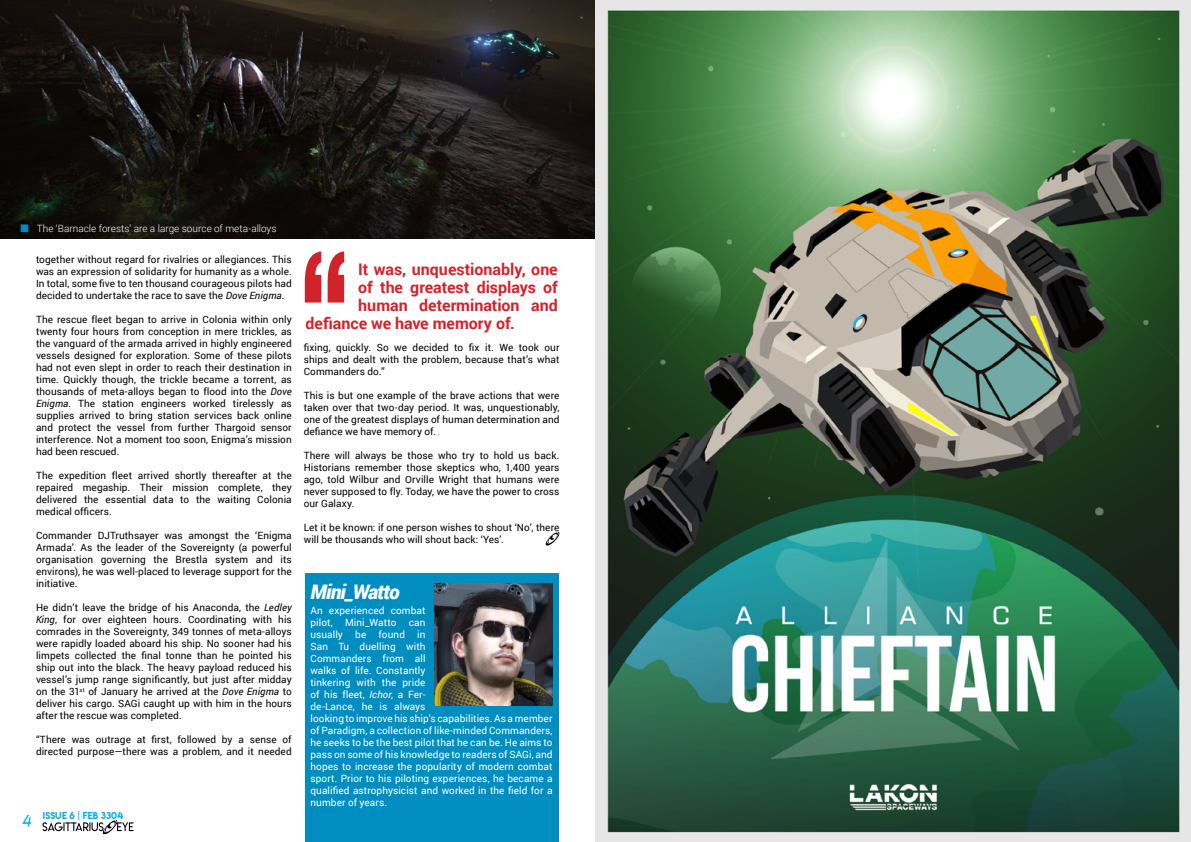
<style>
.page{position:relative;width:1191px;height:842px;background:#fff}
.page>*{position:absolute;margin:0;border:0;box-sizing:border-box;transform-origin:0 0}
.t1{font:italic 900 20px "Roboto";letter-spacing:-.045em;color:#fff}
.t2{font:700 16px "Roboto";color:#d2232a}
.t3{font:16px "Lemon Milklightitalic";color:#00aeef}
.t4{font:10px/12px "Roboto";letter-spacing:.005em;color:#000;text-align:justify}
.t5{font:10px/12px "Roboto";letter-spacing:.01em;color:#fff}
.t6{font:300 10px "Roboto";color:#fff}
.t7{font:9px "Lemon Milk";letter-spacing:.01em;color:#00aeef}
.s1{font-style:italic}
</style>
<div class="page">
<img style="left:0;top:0;width:595px;height:238px">
<svg style="left:545px;top:531px;width:15px;height:15px"></svg>
<img style="left:595px;top:0;width:596px;height:842px">
<div style="left:305px;top:573px;width:253px;height:269px;background:#008dc0"></div>
<img style="left:434px;top:584px;width:118px;height:121px">
<svg style="left:305px;top:251px;width:39px;height:52px"></svg>
<svg style="left:94px;top:819px;width:32px;height:16px"></svg>
<svg style="left:42px;top:822px;width:91px;height:9px"></svg>
<svg style="left:21px;top:225px;width:7px;height:7px"></svg>
<p class="t6" style="left:37px;top:222px;width:241px">The ‘Barnacle forests’ are a large source of meta-alloys</p>
<p class="t4" style="left:36px;top:253px;width:257px">together without regard for rivalries or allegiances. This was an expression of solidarity for humanity as a whole.<br>In total, some five to ten thousand courageous pilots had decided to undertake the race to save the <span class="s1">Dove Enigma</span>.</p>
<p class="t4" style="left:36px;top:313px;width:257px">The rescue fleet began to arrive in Colonia within only twenty four hours from conception in mere trickles, as the vanguard of the armada arrived in highly engineered vessels designed for exploration. Some of these pilots had not even slept in order to reach their destination in time. Quickly though, the trickle became a torrent, as thousands of meta-alloys began to flood into the <span class="s1">Dove Enigma</span>. The station engineers worked tirelessly as supplies arrived to bring station services back online and protect the vessel from further Thargoid sensor interference. Not a moment too soon, Enigma’s mission had been rescued.</p>
<p class="t4" style="left:36px;top:469px;width:257px">The expedition fleet arrived shortly thereafter at the repaired megaship. Their mission complete, they delivered the essential data to the waiting Colonia medical officers.</p>
<p class="t4" style="left:36px;top:529px;width:257px">Commander DJTruthsayer was amongst the ‘Enigma Armada’. As the leader of the Sovereignty (a powerful organisation governing the Brestla system and its environs), he was well-placed to leverage support for the initiative.</p>
<p class="t4" style="left:36px;top:601px;width:257px">He didn’t leave the bridge of his Anaconda, the <span class="s1">Ledley King</span>, for over eighteen hours. Coordinating with his comrades in the Sovereignty, 349 tonnes of meta-alloys were rapidly loaded aboard his ship. No sooner had his limpets collected the final tonne than he pointed his ship out into the black. The heavy payload reduced his vessel’s jump range significantly, but just after midday on the 31<sup>st</sup> of January he arrived at the <span class="s1">Dove Enigma</span> to deliver his cargo. SAGi caught up with him in the hours after the rescue was completed.</p>
<p class="t4" style="left:36px;top:733px;width:257px">“There was outrage at first, followed by a sense of directed purpose—there was a problem, and it needed</p>
<h2 class="t3" style="left:21px;top:811px;width:11px">4</h2>
<p class="t7" style="left:43px;top:809px;width:82px">ISSUE 6 | FEB 3304</p>
<h2 class="t2" style="left:358px;top:258px;width:201px">It was, unquestionably, one</h2>
<h2 class="t2" style="left:358px;top:276px;width:201px">of the greatest displays of</h2>
<h2 class="t2" style="left:358px;top:294px;width:201px">human determination and</h2>
<h2 class="t2" style="left:305px;top:312px;width:211px">defiance we have memory of.</h2>
<p class="t4" style="left:304px;top:341px;width:257px">fixing, quickly. So we decided to fix it. We took our ships and dealt with the problem, because that’s what Commanders do.”</p>
<p class="t4" style="left:304px;top:389px;width:257px">This is but one example of the brave actions that were taken over that two-day period. It was, unquestionably, one of the greatest displays of human determination and defiance we have memory of.</p>
<p class="t4" style="left:304px;top:449px;width:257px">There will always be those who try to hold us back.<br>Historians remember those skeptics who, 1,400 years ago, told Wilbur and Orville Wright that humans were never supposed to fly. Today, we have the power to cross our Galaxy.</p>
<p class="t4" style="left:304px;top:521px;width:257px">Let it be known: if one person wishes to shout ‘No’, there will be thousands who will shout back: ‘Yes’.</p>
<h1 class="t1" style="left:310px;top:578px;width:91px">Mini_Watto</h1>
<p class="t5" style="left:310px;top:604px;width:243px">An experienced combat<br>pilot, Mini_Watto can<br>usually be found in<br>San Tu duelling with<br>Commanders from all<br>walks of life. Constantly<br>tinkering with the pride<br>of his fleet, <span class="s1">Ichor</span>, a Fer-<br>de-Lance, he is always<br>looking to improve his ship’s capabilities. As a member of Paradigm, a collection of like-minded Commanders, he seeks to be the best pilot that he can be. He aims to pass on some of his knowledge to readers of SAGi, and hopes to increase the popularity of modern combat sport. Prior to his piloting experiences, he became a qualified astrophysicist and worked in the field for a number of years.</p>
</div>
